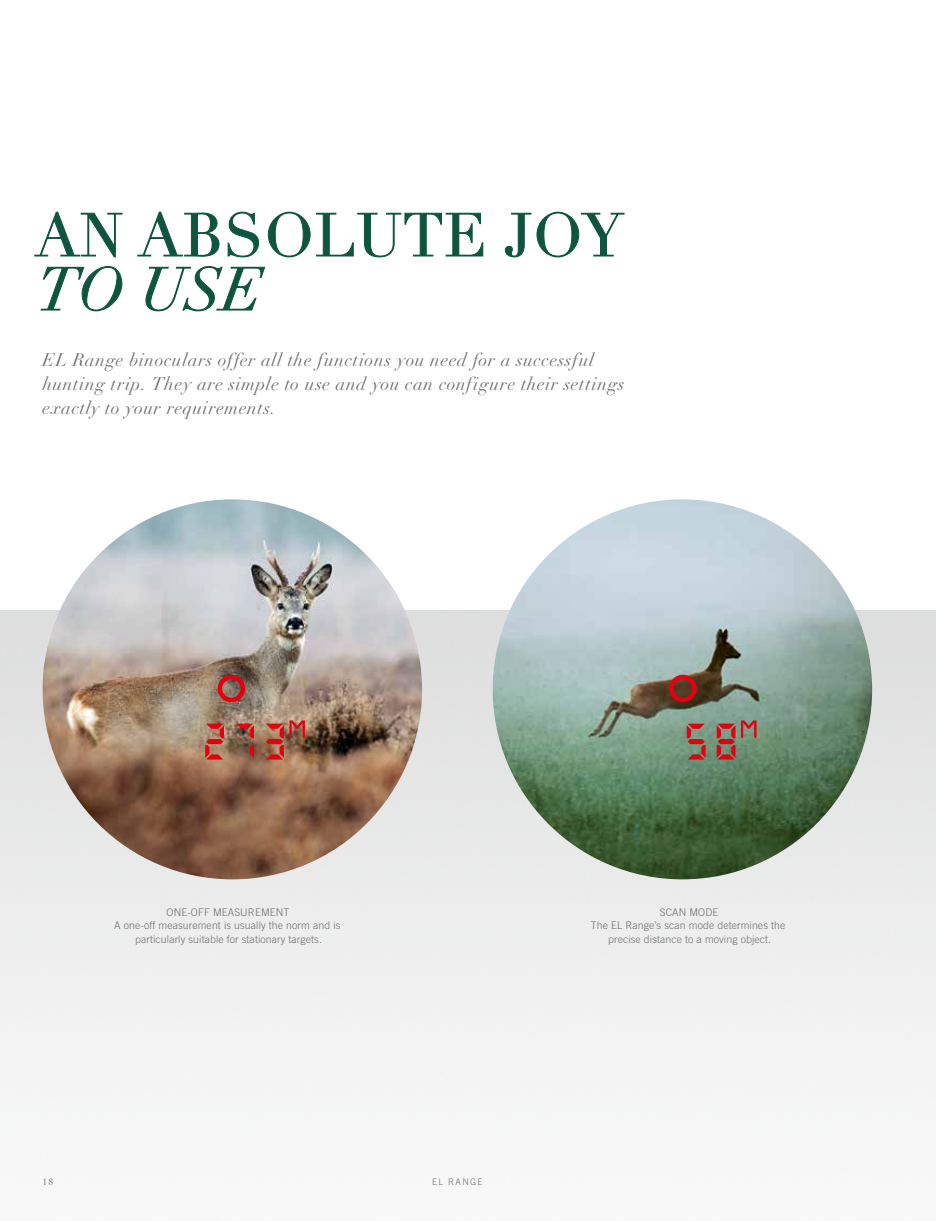
<style>
.page{position:relative;width:936px;height:1221px;background:#fff}
.page>*{position:absolute;margin:0;border:0;box-sizing:border-box;transform-origin:0 0}
.t1{font:60px "Didot LT Std";letter-spacing:.01em;color:#0e553f}
.t2{font:italic 60px "Didot LT Std";color:#0e553f}
.t3{font:italic 18px/24px "Didot LT Std";letter-spacing:.035em;color:#6f6f6e}
.t4{font:300 10.5px/13.5px "Trade Gothic LT Std";letter-spacing:.01em;color:#6f6f6e;text-align:center}
.t5{font:300 9px "Trade Gothic LT Std";letter-spacing:.15em;color:#6f6f6e}
.t6{font:9px "Didot LT Std";color:#6f6f6e}
</style>
<div class="page">
<img style="left:0;top:610px;width:935px;height:519px">
<img style="left:492px;top:499px;width:380px;height:380px;border-radius:190px">
<img style="left:43px;top:499px;width:379px;height:380px;border-radius:190px">
<svg style="left:218px;top:674px;width:27px;height:28px"></svg>
<svg style="left:236px;top:723px;width:18px;height:15px"></svg>
<svg style="left:250px;top:745px;width:4px;height:12px"></svg>
<svg style="left:205px;top:723px;width:19px;height:36px"></svg>
<svg style="left:266px;top:720px;width:39px;height:39px;background:#ac5846"></svg>
<svg style="left:669px;top:674px;width:27px;height:28px"></svg>
<svg style="left:686px;top:723px;width:19px;height:36px"></svg>
<svg style="left:716px;top:723px;width:19px;height:36px"></svg>
<svg style="left:741px;top:720px;width:15px;height:17px"></svg>
<svg style="left:34px;top:212px;width:88px;height:45px"></svg>
<svg style="left:137px;top:212px;width:82px;height:44px"></svg>
<svg style="left:228px;top:212px;width:31px;height:45px"></svg>
<svg style="left:268px;top:212px;width:42px;height:45px"></svg>
<svg style="left:316px;top:213px;width:167px;height:44px"></svg>
<svg style="left:505px;top:212px;width:119px;height:45px"></svg>
<svg style="left:41px;top:266px;width:81px;height:45px"></svg>
<svg style="left:145px;top:266px;width:120px;height:45px"></svg>
<h1 class="t1" style="left:35px;top:199px;width:590px">AN ABSOLUTE JOY</h1>
<h1 class="t2" style="left:38px;top:253px;width:227px">TO USE</h1>
<h2 class="t3" style="left:43px;top:348px;width:583px">EL Range binoculars offer all the functions you need for a successful hunting trip. They are simple to use and you can configure their settings exactly to your requirements.</h2>
<p class="t4" style="left:114px;top:905px;width:228px">ONE-OFF MEASUREMENT<br>A one-off measurement is usually the norm and is particularly suitable for stationary targets.</p>
<p class="t4" style="left:590px;top:905px;width:196px">SCAN MODE<br>The EL Range’s scan mode determines the precise distance to a moving object.</p>
<p class="t6" style="left:43px;top:1176px;width:12px">18</p>
<p class="t5" style="left:432px;top:1176px;width:52px">EL RANGE</p>
</div>
